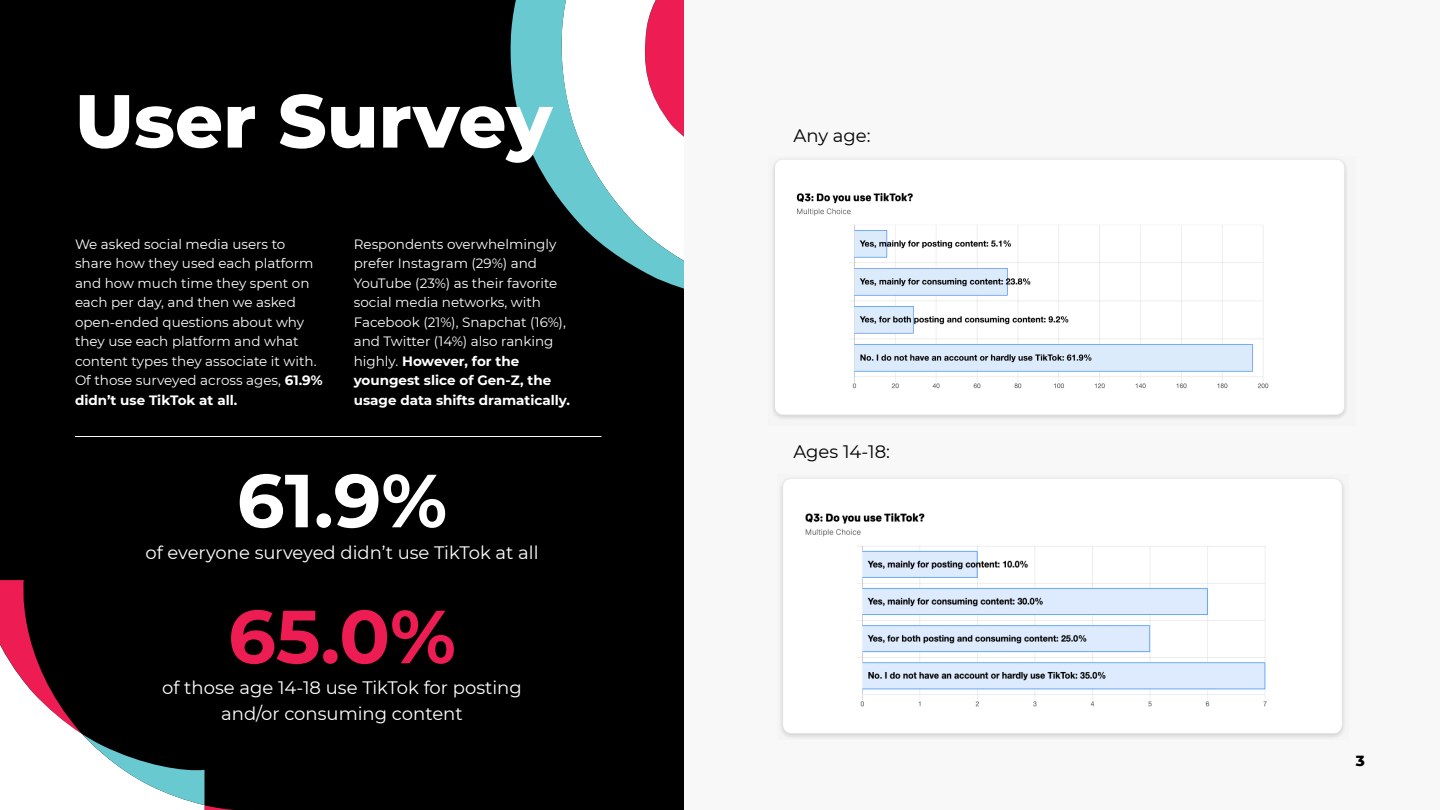
<style>
.page{position:relative;width:1440px;height:810px;background:#fff}
.page>*{position:absolute;margin:0;border:0;box-sizing:border-box;transform-origin:0 0}
.t1{font:800 75px "Montserrat";color:#fff}
.t2{font:700 75px "Montserrat";color:#fff}
.t3{font:700 75px "Montserrat";color:#ed1c52}
.t4{font:18px "Montserrat";color:#fff}
.t5{font:18px "Montserrat";color:#000}
.t6{font:800 15px "Montserrat";color:#000}
.t7{font:13.5px/19.5px "Montserrat";color:#fff}
.s1{font-weight:700}
</style>
<div class="page">
<div style="left:0;top:0;width:684px;height:810px;background:#000"></div>
<svg style="left:510px;top:0;width:174px;height:289px"></svg>
<svg style="left:0;top:580px;width:204px;height:230px"></svg>
<div style="left:684px;top:0;width:756px;height:810px;background:#f8f8f8"></div>
<img style="left:772px;top:159px;width:575px;height:260px">
<hr style="left:75px;top:436px;width:527px;height:1px;background:#f8f8f8">
<img style="left:780px;top:478px;width:565px;height:260px">
<p class="t1" style="left:75px;top:66px;width:479px">User Survey</p>
<p class="t7" style="left:75px;top:234px;width:249px">We asked social media users to share how they used each platform and how much time they spent on each per day, and then we asked open-ended questions about why they use each platform and what content types they associate it with.<br>Of those surveyed across ages, <span class="s1">61.9% didn’t use TikTok at all.</span></p>
<p class="t7" style="left:354px;top:234px;width:218px">Respondents overwhelmingly prefer Instagram (29%) and<br>YouTube (23%) as their favorite social media networks, with<br>Facebook (21%), Snapchat (16%), and Twitter (14%) also ranking highly. <span class="s1">However, for the youngest slice of Gen-Z, the usage data shifts dramatically.</span></p>
<p class="t2" style="left:237px;top:447px;width:212px">61.9%</p>
<p class="t4" style="left:145px;top:540px;width:395px">of everyone surveyed didn’t use TikTok at all</p>
<p class="t3" style="left:228px;top:583px;width:229px">65.0%</p>
<p class="t4" style="left:162px;top:675px;width:361px">of those age 14-18 use TikTok for posting</p>
<p class="t4" style="left:221px;top:701px;width:243px">and/or consuming content</p>
<p class="t5" style="left:794px;top:123px;width:79px">Any age:</p>
<p class="t5" style="left:794px;top:440px;width:98px">Ages 14-18:</p>
<p class="t6" style="left:1356px;top:749px;width:11px">3</p>
</div>
